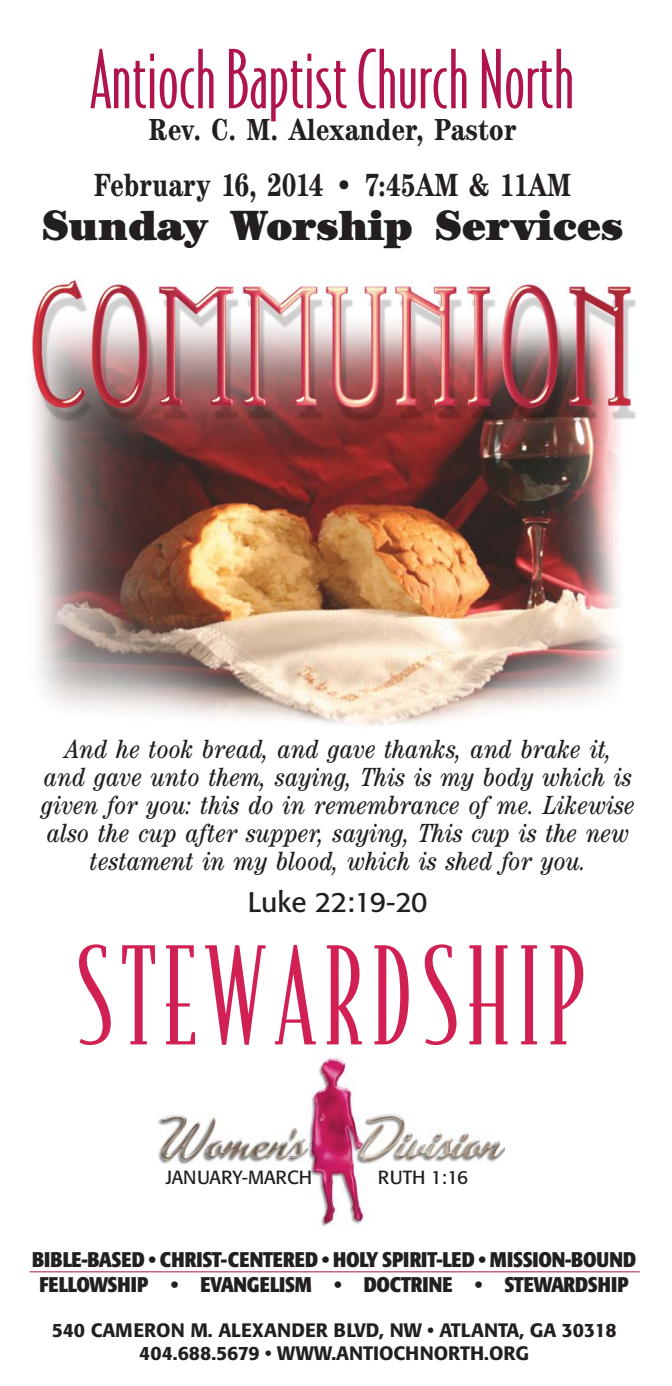
<style>
.page{position:relative;width:672px;height:1386px;background:#fff}
.page>*{position:absolute;margin:0;border:0;box-sizing:border-box;transform-origin:0 0}
.t1{font:300 128.45px "Bodega Serif";color:#d12053}
.t2{font:300 77px "Bodega Sans";color:#b0144d}
.t3{font:900 43.75px "Century Itc T";color:#231f20;scale:.95 1}
.t4{font:700 condensed 33.25px "Century Itc T";color:#231f20;scale:.95 1}
.t5{font:700 condensed 31.5px "Century Itc T";color:#231f20}
.t6{font:28px "Formata";letter-spacing:-.01em;color:#231f20}
.t7{font:italic condensed 27.12px/28px "Century Itc T";color:#231f20;text-align:center}
.t8{font:700 condensed 21px/25.2px "Formata";letter-spacing:-.01em;color:#231f20;text-align:center}
.t9{font:500 19.25px/23.1px "Formata";color:#231f20;text-align:center}
.t10{font:18.9px "Formata";color:#231f20}
</style>
<div class="page">
<hr style="left:30px;top:1271px;width:610px;height:1px;background:#b0144d">
<img style="left:158px;top:1055px;width:348px;height:172px">
<img style="left:32px;top:278px;width:604px;height:448px">
<p class="t2" style="left:90px;top:49px;width:485px">Antioch Baptist Church North</p>
<p class="t5" style="left:148px;top:117px;width:369px">Rev. C. M. Alexander, Pastor</p>
<p class="t4" style="left:94px;top:172px;width:504px">February 16, 2014 • 7:45AM &amp; 11AM</p>
<p class="t3" style="left:42px;top:208px;width:613px">Sunday Worship Services</p>
<p class="t7" style="left:41px;top:737px;width:595px">And he took bread, and gave thanks, and brake it, and gave unto them, saying, This is my body which is given for you: this do in remembrance of me. Likewise also the cup after supper, saying, This cup is the new testament in my blood, which is shed for you.</p>
<p class="t6" style="left:248px;top:890px;width:181px">Luke 22:19-20</p>
<p class="t1" style="left:76px;top:944px;width:511px">S T E W A R D S H I P</p>
<p class="t10" style="left:166px;top:1169px;width:148px">JANUARY-MARCH</p>
<p class="t10" style="left:378px;top:1169px;width:92px">RUTH 1:16</p>
<p class="t8" style="left:32px;top:1249px;width:605px">BIBLE-BASED • CHRIST-CENTERED • HOLY SPIRIT-LED • MISSION-BOUND<br>FELLOWSHIP • EVANGELISM • DOCTRINE • STEWARDSHIP</p>
<p class="t9" style="left:52px;top:1320px;width:566px">540 CAMERON M. ALEXANDER BLVD, NW • ATLANTA, GA 30318<br>404.688.5679 • WWW.ANTIOCHNORTH.ORG</p>
</div>
